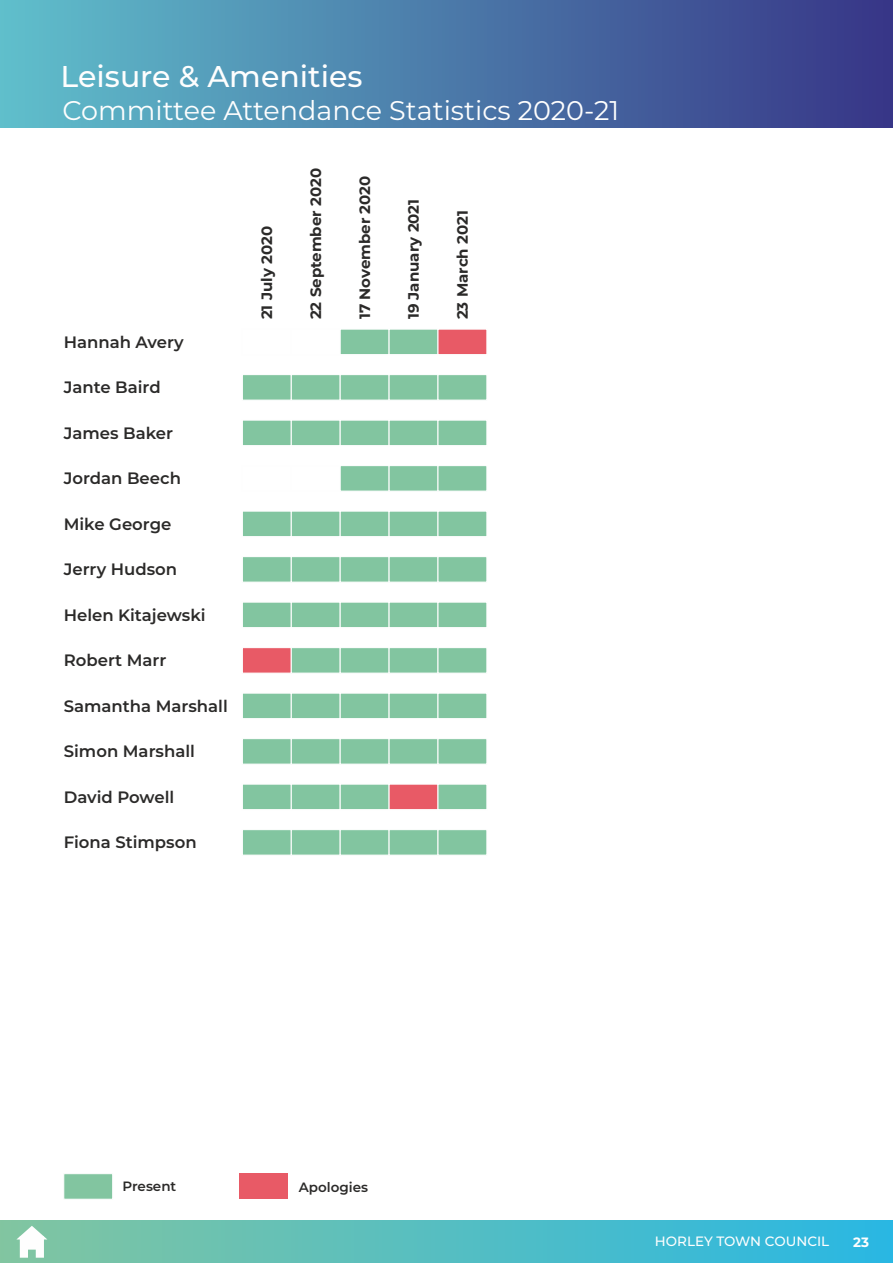
<style>
.page{position:relative;width:893px;height:1263px;background:#fff}
.page>*{position:absolute;margin:0;border:0;box-sizing:border-box;transform-origin:0 0}
.t1{font:500 30px "Montserrat";color:#fefefe}
.t2{font:27px "Montserrat";color:#fefefe}
.t3{font:600 16.5px "Montserrat";color:#2b2a29}
.t4{font:700 15px "Montserrat";color:#2b2a29}
.t5{font:500 13.5px "Montserrat";color:#fefefe}
.t6{font:600 13.5px "Montserrat";color:#2b2a29}
.t7{font:700 13.5px "Montserrat";color:#fefefe}
</style>
<div class="page">
<div style="left:0;top:1220px;width:893px;height:43px;background:linear-gradient(to right,#82c5a0,#29b7e3)"></div>
<div style="left:0;top:0;width:893px;height:128px;background:linear-gradient(to right,#60bfcc,#373587)"></div>
<svg style="left:16px;top:1226px;width:31px;height:32px"></svg>
<svg style="left:340px;top:329px;width:147px;height:25px;background:#a8a692"></svg>
<svg style="left:243px;top:375px;width:244px;height:25px;background:#87c7a4"></svg>
<svg style="left:243px;top:420px;width:244px;height:25px;background:#88c7a4"></svg>
<svg style="left:340px;top:466px;width:147px;height:25px;background:#88c7a4"></svg>
<svg style="left:243px;top:511px;width:244px;height:25px;background:#88c7a4"></svg>
<svg style="left:243px;top:557px;width:244px;height:25px;background:#87c7a4"></svg>
<svg style="left:243px;top:602px;width:244px;height:25px;background:#88c7a4"></svg>
<svg style="left:243px;top:648px;width:244px;height:25px;background:#9bb399"></svg>
<svg style="left:243px;top:693px;width:244px;height:25px;background:#88c7a4"></svg>
<svg style="left:243px;top:739px;width:244px;height:25px;background:#87c7a4"></svg>
<svg style="left:243px;top:784px;width:244px;height:26px;background:#9fb69d"></svg>
<svg style="left:243px;top:830px;width:244px;height:25px;background:#87c7a4"></svg>
<svg style="left:64px;top:1174px;width:49px;height:25px"></svg>
<div style="left:239px;top:1174px;width:49px;height:25px;background:#e85a66"></div>
<h1 class="t1" style="left:61px;top:58px;width:303px">Leisure &amp; Amenities</h1>
<h2 class="t2" style="left:62px;top:94px;width:558px">Committee Attendance Statistics 2020-21</h2>
<p class="t3" style="left:64px;top:332px;width:122px">Hannah Avery</p>
<p class="t3" style="left:64px;top:377px;width:98px">Jante Baird</p>
<p class="t3" style="left:64px;top:423px;width:111px">James Baker</p>
<p class="t3" style="left:64px;top:468px;width:119px">Jordan Beech</p>
<p class="t3" style="left:64px;top:514px;width:109px">Mike George</p>
<p class="t3" style="left:64px;top:559px;width:115px">Jerry Hudson</p>
<p class="t3" style="left:64px;top:605px;width:143px">Helen Kitajewski</p>
<p class="t3" style="left:64px;top:650px;width:104px">Robert Marr</p>
<p class="t3" style="left:64px;top:696px;width:166px">Samantha Marshall</p>
<p class="t3" style="left:64px;top:741px;width:133px">Simon Marshall</p>
<p class="t3" style="left:64px;top:787px;width:112px">David Powell</p>
<p class="t3" style="left:64px;top:832px;width:134px">Fiona Stimpson</p>
<p class="t4" style="left:258px;top:319px;width:95px;rotate:-90deg">21 July 2020</p>
<p class="t4" style="left:307px;top:319px;width:153px;rotate:-90deg">22 September 2020</p>
<p class="t4" style="left:355px;top:319px;width:145px;rotate:-90deg">17 November 2020</p>
<p class="t4" style="left:404px;top:319px;width:122px;rotate:-90deg">19 January 2021</p>
<p class="t4" style="left:453px;top:319px;width:110px;rotate:-90deg">23 March 2021</p>
<p class="t6" style="left:122px;top:1178px;width:55px">Present</p>
<p class="t6" style="left:299px;top:1179px;width:71px">Apologies</p>
<p class="t5" style="left:655px;top:1233px;width:176px">HORLEY TOWN COUNCIL</p>
<p class="t7" style="left:853px;top:1233px;width:17px">23</p>
</div>
